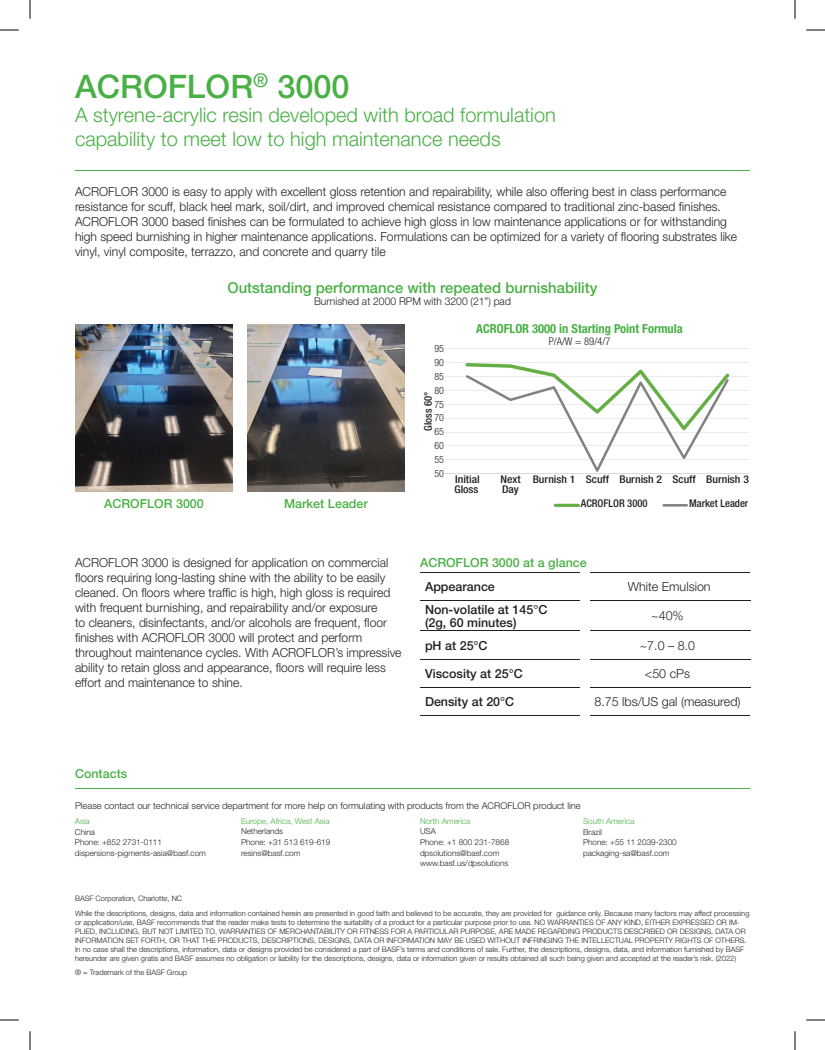
<style>
.page{position:relative;width:825px;height:1050px;background:#fff}
.page>*{position:absolute;margin:0;border:0;box-sizing:border-box;transform-origin:0 0}
.t1{font:500 32.5px "Helvetica Neue LT Std";color:#49b045}
.t2{font:300 20px/24px "Helvetica Neue LT Std";color:#49b045}
.t3{font:500 15px "Helvetica Neue LT Std";color:#49b045}
.t4{font:300 12.5px/15px "Helvetica Neue LT Std";color:#231f20}
.t5{font:500 12.5px/12.5px "Helvetica Neue LT Std";color:#231f20}
.t6{font:500 12.5px "Helvetica Neue LT Std";color:#49b045}
.t7{font:700 condensed 12.5px "Helvetica Neue LT Std";color:#49b045}
.t8{font:500 condensed 10.62px/10.1px "Helvetica Neue LT Std";color:#231f20;scale:1.09 1}
.t9{font:300 10.62px "Helvetica Neue LT Std";color:#231f20}
.t10{font:500 condensed 10.62px "Helvetica Neue LT Std";color:#231f20}
.t11{font:300 condensed 10.62px "Helvetica Neue LT Std";color:#231f20}
.t12{font:300 condensed 10px "Helvetica Neue LT Std";letter-spacing:-.005em;color:#231f20}
.t13{font:300 9.38px "Helvetica Neue LT Std";color:#231f20}
.t14{font:300 8.12px/10.6px "Helvetica Neue LT Std";color:#231f20}
.t15{font:300 8.12px "Helvetica Neue LT Std";color:#49b045}
.t16{font:300 7.5px/9px "Helvetica Neue LT Std";color:#231f20}
</style>
<div class="page">
<hr style="left:75px;top:170px;width:675px;height:1px;background:#49b045">
<hr style="left:75px;top:788px;width:675px;height:1px;background:#49b045">
<hr style="left:420px;top:572px;width:165px;height:1px;background:#231f20">
<hr style="left:585px;top:572px;width:165px;height:1px;background:#231f20">
<hr style="left:420px;top:601px;width:160px;height:1px;background:#231f20">
<hr style="left:590px;top:601px;width:160px;height:1px;background:#231f20">
<hr style="left:420px;top:631px;width:160px;height:1px;background:#231f20">
<hr style="left:590px;top:631px;width:160px;height:1px;background:#231f20">
<hr style="left:420px;top:659px;width:160px;height:1px;background:#231f20">
<hr style="left:590px;top:659px;width:160px;height:1px;background:#231f20">
<hr style="left:420px;top:687px;width:160px;height:1px;background:#231f20">
<hr style="left:590px;top:687px;width:160px;height:1px;background:#231f20">
<hr style="left:420px;top:716px;width:165px;height:1px;background:#231f20">
<hr style="left:585px;top:716px;width:165px;height:1px;background:#231f20">
<img style="left:75px;top:325px;width:158px;height:166px">
<img style="left:247px;top:325px;width:158px;height:166px">
<hr style="left:446px;top:473px;width:303px;height:1px;background:#d9d9d8">
<hr style="left:446px;top:459px;width:303px;height:1px;background:#ebebea">
<hr style="left:446px;top:445px;width:303px;height:1px;background:#ebebea">
<hr style="left:446px;top:433px;width:303px;height:1px;background:#ebebea">
<hr style="left:446px;top:419px;width:303px;height:1px;background:#ebebea">
<hr style="left:446px;top:404px;width:303px;height:1px;background:#ebebea">
<hr style="left:446px;top:390px;width:303px;height:1px;background:#ebebea">
<hr style="left:446px;top:376px;width:303px;height:1px;background:#ebebea">
<hr style="left:446px;top:362px;width:303px;height:1px;background:#ebebea">
<hr style="left:446px;top:349px;width:303px;height:1px;background:#ebebea">
<svg style="left:465px;top:363px;width:264px;height:109px"></svg>
<hr style="left:554px;top:504px;width:26px;height:3px;background:#64ae44;border-radius:2px">
<hr style="left:662px;top:504px;width:26px;height:3px;background:#808180">
<svg style="left:0;top:29px;width:19px;height:2px"></svg>
<svg style="left:806px;top:29px;width:19px;height:2px"></svg>
<svg style="left:0;top:1019px;width:19px;height:2px"></svg>
<svg style="left:806px;top:1019px;width:19px;height:2px"></svg>
<svg style="left:29px;top:0;width:2px;height:19px"></svg>
<svg style="left:29px;top:1031px;width:2px;height:19px"></svg>
<svg style="left:794px;top:0;width:2px;height:19px"></svg>
<svg style="left:794px;top:1031px;width:2px;height:19px"></svg>
<h1 class="t1" style="left:75px;top:67px;width:276px">ACROFLOR<sup>®</sup> 3000</h1>
<h2 class="t2" style="left:75px;top:103px;width:482px">A styrene-acrylic resin developed with broad formulation capability to meet low to high maintenance needs</h2>
<p class="t4" style="left:75px;top:184px;width:664px">ACROFLOR 3000 is easy to apply with excellent gloss retention and repairability, while also offering best in class performance resistance for scuff, black heel mark, soil/dirt, and improved chemical resistance compared to traditional zinc-based finishes.<br>ACROFLOR 3000 based finishes can be formulated to achieve high gloss in low maintenance applications or for withstanding high speed burnishing in higher maintenance applications. Formulations can be optimized for a variety of flooring substrates like vinyl, vinyl composite, terrazzo, and concrete and quarry tile</p>
<h3 class="t3" style="left:228px;top:278px;width:371px">Outstanding performance with repeated burnishability</h3>
<h3 class="t9" style="left:314px;top:295px;width:198px">Burnished at 2000 RPM with 3200 (21”) pad</h3>
<h3 class="t6" style="left:104px;top:496px;width:101px">ACROFLOR 3000</h3>
<h3 class="t6" style="left:284px;top:496px;width:85px">Market Leader</h3>
<h3 class="t12" style="left:434px;top:343px;width:11px">95</h3>
<h3 class="t12" style="left:434px;top:357px;width:11px">90</h3>
<h3 class="t12" style="left:434px;top:371px;width:11px">85</h3>
<h3 class="t12" style="left:434px;top:385px;width:11px">80</h3>
<h3 class="t10" style="left:422px;top:431px;width:41px;rotate:-90deg">Gloss 60°</h3>
<h3 class="t12" style="left:434px;top:398px;width:11px">75</h3>
<h3 class="t12" style="left:434px;top:412px;width:11px">70</h3>
<h3 class="t12" style="left:434px;top:426px;width:11px">65</h3>
<h3 class="t12" style="left:434px;top:440px;width:11px">60</h3>
<h3 class="t12" style="left:434px;top:454px;width:11px">55</h3>
<h3 class="t12" style="left:434px;top:467px;width:11px">50</h3>
<h3 class="t7" style="left:476px;top:321px;width:208px">ACROFLOR 3000 in Starting Point Formula</h3>
<h3 class="t11" style="left:549px;top:336px;width:63px">P/A/W = 89/4/7</h3>
<h3 class="t8" style="left:454px;top:474px;width:25px">Initial<br>Gloss</h3>
<h3 class="t8" style="left:501px;top:474px;width:20px">Next<br>Day</h3>
<h3 class="t8" style="left:533px;top:474px;width:200px">Burnish 1 Scuff Burnish 2 Scuff Burnish 3</h3>
<h3 class="t10" style="left:581px;top:497px;width:68px">ACROFLOR 3000</h3>
<h3 class="t10" style="left:689px;top:497px;width:61px">Market Leader</h3>
<p class="t4" style="left:75px;top:555px;width:328px">ACROFLOR 3000 is designed for application on commercial floors requiring long-lasting shine with the ability to be easily cleaned. On floors where traffic is high, high gloss is required with frequent burnishing, and repairability and/or exposure<br>to cleaners, disinfectants, and/or alcohols are frequent, floor finishes with ACROFLOR 3000 will protect and perform throughout maintenance cycles. With ACROFLOR’s impressive ability to retain gloss and appearance, floors will require less effort and maintenance to shine.</p>
<h3 class="t6" style="left:420px;top:555px;width:168px">ACROFLOR 3000 at a glance</h3>
<h3 class="t5" style="left:425px;top:580px;width:71px">Appearance</h3>
<h3 class="t4" style="left:628px;top:579px;width:84px">White Emulsion</h3>
<h3 class="t5" style="left:425px;top:603px;width:124px">Non-volatile at 145°C (2g, 60 minutes)</h3>
<h3 class="t4" style="left:651px;top:608px;width:34px">~40%</h3>
<h3 class="t5" style="left:425px;top:639px;width:64px">pH at 25°C</h3>
<h3 class="t4" style="left:640px;top:637px;width:57px">~7.0 – 8.0</h3>
<h3 class="t5" style="left:425px;top:667px;width:99px">Viscosity at 25°C</h3>
<h3 class="t4" style="left:645px;top:666px;width:47px">&lt;50 cPs</h3>
<h3 class="t5" style="left:425px;top:695px;width:91px">Density at 20°C</h3>
<h3 class="t4" style="left:594px;top:694px;width:148px">8.75 lbs/US gal (measured)</h3>
<h3 class="t6" style="left:75px;top:767px;width:54px">Contacts</h3>
<p class="t13" style="left:75px;top:800px;width:507px">Please contact our technical service department for more help on formulating with products from the ACROFLOR product line</p>
<p class="t15" style="left:241px;top:816px;width:90px">Europe, Africa, West Asia</p>
<p class="t14" style="left:241px;top:826px;width:91px">Netherlands<br>Phone: +31 513 619-619 resins@basf.com</p>
<p class="t15" style="left:583px;top:816px;width:53px">South America</p>
<p class="t14" style="left:583px;top:826px;width:95px">Brazil<br>Phone: +55 11 2039-2300 packaging-sa@basf.com</p>
<p class="t15" style="left:420px;top:816px;width:52px">North America</p>
<p class="t14" style="left:420px;top:826px;width:91px">USA<br>Phone: +1 800 231-7868 dpsolutions@basf.com www.basf.us/dpsolutions</p>
<p class="t15" style="left:75px;top:816px;width:16px">Asia</p>
<p class="t14" style="left:75px;top:826px;width:133px">China<br>Phone: +852 2731-0111 dispersions-pigments-asia@basf.com</p>
<p class="t16" style="left:75px;top:891px;width:676px;line-height:14.4px">BASF Corporation, Charlotte, NC<br>While the descriptions, designs, data and information contained herein are presented in good faith and believed to be accurate, they are provided for guidance only. Because many factors may affect processing</p>
<p class="t16" style="left:75px;top:917px;width:673px">or application/use, BASF recommends that the reader make tests to determine the suitability of a product for a particular purpose prior to use. NO WARRANTIES OF ANY KIND, EITHER EXPRESSED OR IM-PLIED, INCLUDING, BUT NOT LIMITED TO, WARRANTIES OF MERCHANTABILITY OR FITNESS FOR A PARTICULAR PURPOSE, ARE MADE REGARDING PRODUCTS DESCRIBED OR DESIGNS, DATA OR INFORMATION SET FORTH, OR THAT THE PRODUCTS, DESCRIPTIONS, DESIGNS, DATA OR INFORMATION MAY BE USED WITHOUT INFRINGING THE INTELLECTUAL PROPERTY RIGHTS OF OTHERS.<br>In no case shall the descriptions, information, data or designs provided be considered a part of BASF’s terms and conditions of sale. Further, the descriptions, designs, data, and information furnished by BASF hereunder are given gratis and BASF assumes no obligation or liability for the descriptions, designs, data or information given or results obtained all such being given and accepted at the reader’s risk. (2022)</p>
<p class="t16" style="left:75px;top:968px;width:114px">® = Trademark of the BASF Group</p>
</div>
